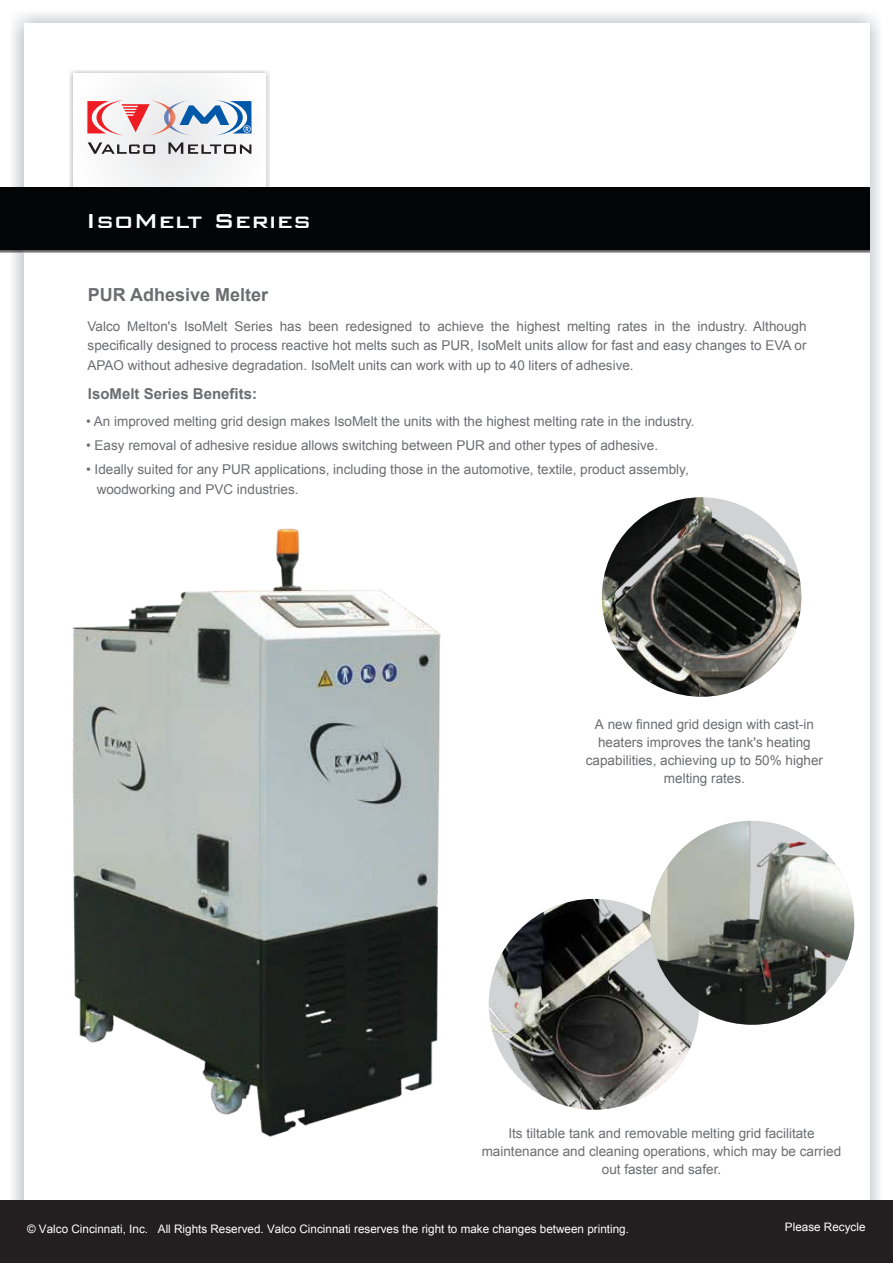
<style>
.page{position:relative;width:893px;height:1263px;background:#fff}
.page>*{position:absolute;margin:0;border:0;box-sizing:border-box;transform-origin:0 0}
.t1{font:500 27px "Bank Gothic BT";color:#fff}
.t2{font:700 18px "Arial";color:#6c6d70}
.t3{font:700 15px "Arial";color:#6c6d70}
.t4{font:13.5px/18px "Arial";color:#6c6d70;text-align:center}
.t5{font:11.7px "Arial";color:#fff}
</style>
<div class="page">
<img style="left:11px;top:13px;width:868px;height:1187px">
<div style="left:24px;top:24px;width:845px;height:1210px;background:#fff"></div>
<img style="left:70px;top:70px;width:199px;height:117px">
<div style="left:74px;top:73px;width:191px;height:132px;background:#f7f7f8"></div>
<img style="left:0;top:250px;width:869px;height:2px">
<div style="left:0;top:187px;width:869px;height:63px;background:#040506"></div>
<img style="left:175px;top:102px;width:5px;height:34px">
<img style="left:150px;top:100px;width:25px;height:36px">
<svg style="left:88px;top:142px;width:163px;height:12px"></svg>
<svg style="left:87px;top:100px;width:63px;height:36px"></svg>
<svg style="left:180px;top:100px;width:72px;height:36px"></svg>
<div style="left:0;top:1200px;width:893px;height:63px;background:#231f20"></div>
<img style="left:602px;top:497px;width:199px;height:200px;border-radius:100px">
<img style="left:489px;top:899px;width:210px;height:210px;border-radius:103px">
<img style="left:650px;top:821px;width:204px;height:204px;border-radius:102px">
<img style="left:11px;top:499px;width:492px;height:657px">
<h1 class="t1" style="left:86px;top:206px;width:227px">IsoMelt Series</h1>
<h2 class="t2" style="left:88px;top:282px;width:182px">PUR Adhesive Melter</h2>
<p class="t4" style="left:88px;top:317px;width:720px;line-height:19.5px;text-align:justify">Valco Melton's IsoMelt Series has been redesigned to achieve the highest melting rates in the industry. Although specifically designed to process reactive hot melts such as PUR, IsoMelt units allow for fast and easy changes to EVA or APAO without adhesive degradation. IsoMelt units can work with up to 40 liters of adhesive.</p>
<p class="t3" style="left:88px;top:384px;width:171px">IsoMelt Series Benefits:</p>
<p class="t4" style="left:86px;top:413px;width:610px">• An improved melting grid design makes IsoMelt the units with the highest melting rate in the industry.</p>
<p class="t4" style="left:86px;top:437px;width:574px">• Easy removal of adhesive residue allows switching between PUR and other types of adhesive.</p>
<p class="t4" style="left:97px;top:460px;width:594px;line-height:19.5px;text-align:left;text-indent:-11px">• Ideally suited for any PUR applications, including those in the automotive, textile, product assembly, woodworking and PVC industries.</p>
<p class="t4" style="left:586px;top:715px;width:239px">A new finned grid design with cast-in heaters improves the tank's heating capabilities, achieving up to 50% higher melting rates.</p>
<p class="t4" style="left:482px;top:1124px;width:361px">Its tiltable tank and removable melting grid facilitate maintenance and cleaning operations, which may be carried out faster and safer.</p>
<p class="t5" style="left:27px;top:1221px;width:603px">© Valco Cincinnati, Inc. All Rights Reserved. Valco Cincinnati reserves the right to make changes between printing.</p>
<p class="t5" style="left:785px;top:1219px;width:82px">Please Recycle</p>
</div>
